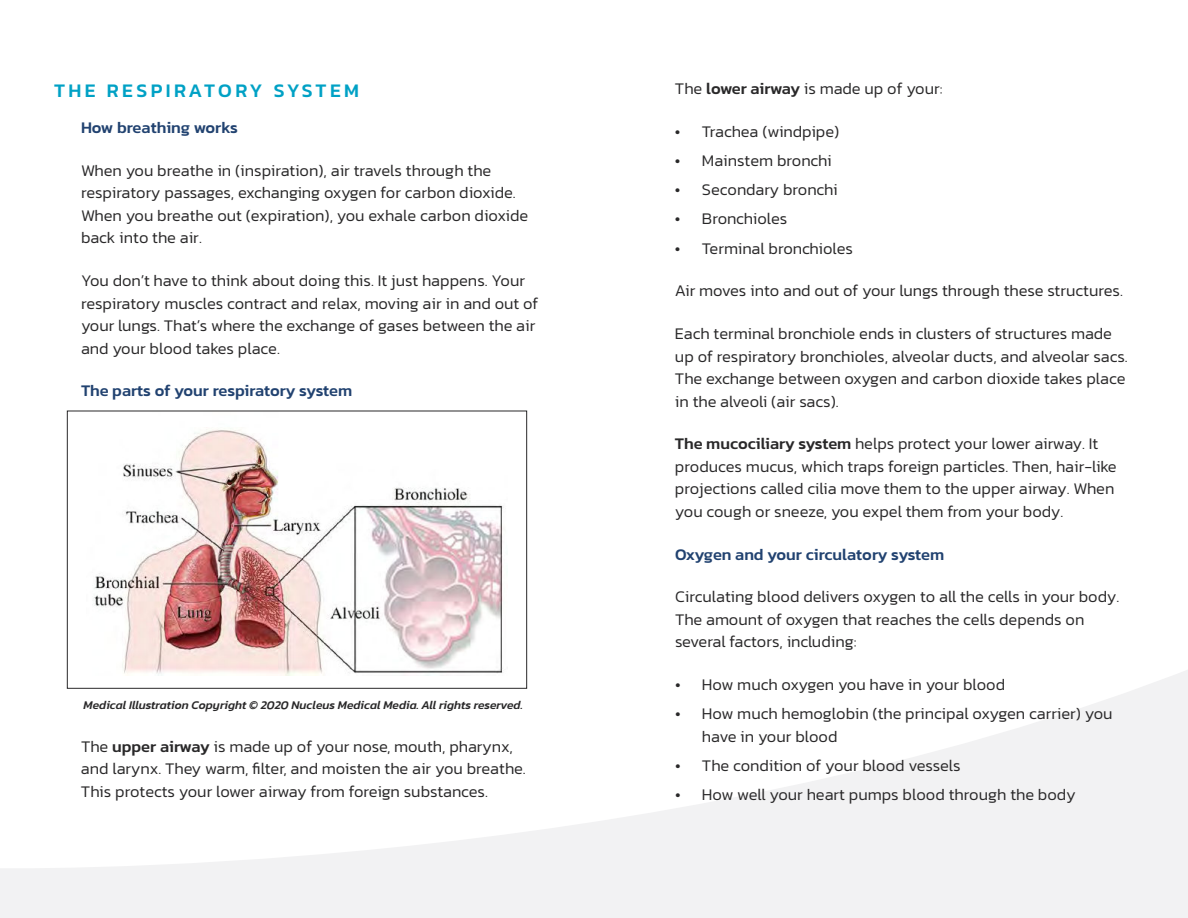
<style>
.page{position:relative;width:1188px;height:918px;background:#fff}
.page>*{position:absolute;margin:0;border:0;box-sizing:border-box;transform-origin:0 0}
.t1{font:500 19.5px "Kanit";letter-spacing:.175em;color:#00a1c5}
.t2{font:300 16.5px/22.5px "Kanit";color:#292829}
.t3{font:500 16.5px "Kanit";color:#214270}
.t4{font:italic 500 12px "Kanit";color:#292829}
.s1{font-weight:500}
</style>
<div class="page">
<svg style="left:0;top:664px;width:1188px;height:254px"></svg>
<img style="left:86px;top:429px;width:422px;height:246px">
<div style="left:67px;top:411px;width:460px;height:277px;border:1px solid #292829"></div>
<p class="t1" style="left:54px;top:83px;width:307px">THE RESPIRATORY SYSTEM</p>
<p class="t3" style="left:81px;top:121px;width:158px">How breathing works</p>
<p class="t2" style="left:81px;top:161px;width:449px">When you breathe in (inspiration), air travels through the respiratory passages, exchanging oxygen for carbon dioxide.<br>When you breathe out (expiration), you exhale carbon dioxide back into the air.</p>
<p class="t2" style="left:81px;top:271px;width:459px">You don’t have to think about doing this. It just happens. Your respiratory muscles contract and relax, moving air in and out of your lungs. That’s where the exchange of gases between the air and your blood takes place.</p>
<p class="t3" style="left:81px;top:385px;width:273px">The parts of your respiratory system</p>
<p class="t4" style="left:84px;top:700px;width:441px">Medical Illustration Copyright © 2020 Nucleus Medical Media. All rights reserved.</p>
<p class="t2" style="left:81px;top:737px;width:446px">The <span class="s1">upper airway</span> is made up of your nose, mouth, pharynx, and larynx. They warm, filter, and moisten the air you breathe.<br>This protects your lower airway from foreign substances.</p>
<p class="t2" style="left:675px;top:79px;width:269px">The <span class="s1">lower airway</span> is made up of your:</p>
<p class="t2" style="left:675px;top:121px;width:166px">• Trachea (windpipe)</p>
<p class="t2" style="left:675px;top:151px;width:158px">• Mainstem bronchi</p>
<p class="t2" style="left:675px;top:180px;width:164px">• Secondary bronchi</p>
<p class="t2" style="left:675px;top:209px;width:114px">• Bronchioles</p>
<p class="t2" style="left:675px;top:238px;width:180px">• Terminal bronchioles</p>
<p class="t2" style="left:675px;top:281px;width:449px">Air moves into and out of your lungs through these structures.</p>
<p class="t2" style="left:675px;top:324px;width:454px">Each terminal bronchiole ends in clusters of structures made up of respiratory bronchioles, alveolar ducts, and alveolar sacs.<br>The exchange between oxygen and carbon dioxide takes place in the alveoli (air sacs).</p>
<p class="t2" style="left:675px;top:434px;width:443px"><span class="s1">The mucociliary system</span> helps protect your lower airway. It produces mucus, which traps foreign particles. Then, hair-like projections called cilia move them to the upper airway. When you cough or sneeze, you expel them from your body.</p>
<p class="t3" style="left:675px;top:548px;width:271px">Oxygen and your circulatory system</p>
<p class="t2" style="left:675px;top:587px;width:446px">Circulating blood delivers oxygen to all the cells in your body.<br>The amount of oxygen that reaches the cells depends on several factors, including:</p>
<p class="t2" style="left:675px;top:675px;width:332px">• How much oxygen you have in your blood</p>
<p class="t2" style="left:702px;top:704px;width:412px;text-indent:-27px">• How much hemoglobin (the principal oxygen carrier) you have in your blood</p>
<p class="t2" style="left:675px;top:756px;width:287px">• The condition of your blood vessels</p>
<p class="t2" style="left:675px;top:785px;width:402px">• How well your heart pumps blood through the body</p>
</div>
